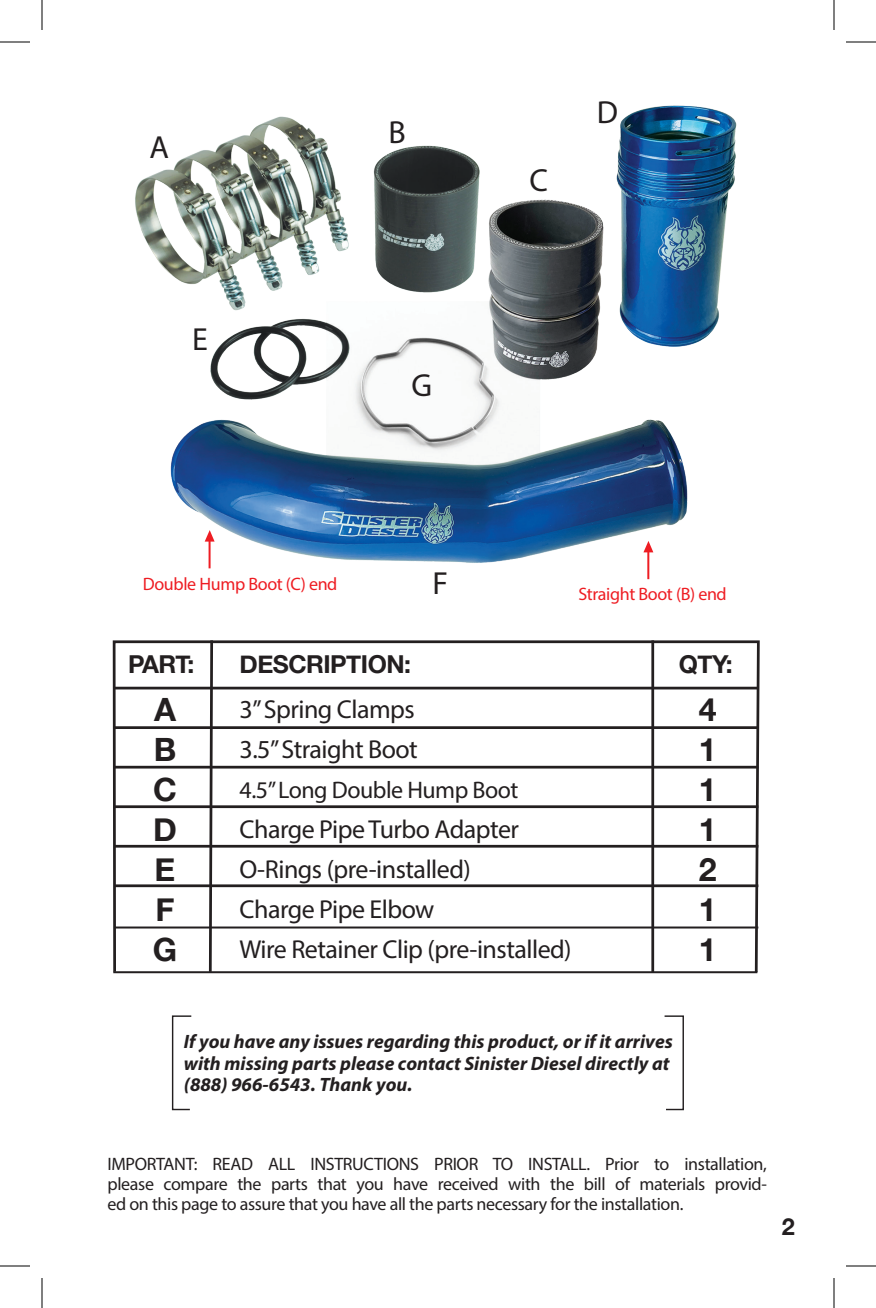
<style>
.page{position:relative;width:876px;height:1308px;background:#fff}
.page>*{position:absolute;margin:0;border:0;box-sizing:border-box;transform-origin:0 0}
.t1{font:700 32px "Helvetica Neue";color:#231f20}
.t2{font:32px "Myriad Pro";color:#231f20}
.t3{font:26px "Myriad Pro";letter-spacing:-.02em;color:#231f20}
.t4{font:700 24.6px "Helvetica Neue";letter-spacing:-.02em;color:#231f20}
.t5{font:24px "Myriad Pro";letter-spacing:-.02em;color:#231f20}
.t6{font:700 23.4px "Helvetica Neue";color:#231f20}
.t7{font:italic 700 19.4px/21.6px "Myriad Pro";color:#231f20}
.t8{font:18px/20px "Myriad Pro";letter-spacing:-.02em;color:#231f20;text-align:justify}
.t9{font:18px "Myriad Pro";letter-spacing:-.02em;color:#ee1d23}
</style>
<div class="page">
<img style="left:135px;top:105px;width:602px;height:475px">
<svg style="left:112px;top:640px;width:648px;height:334px"></svg>
<svg style="left:171px;top:1015px;width:513px;height:96px"></svg>
<hr style="left:114px;top:927px;width:644px;height:2px;background:#231f20">
<hr style="left:113px;top:971px;width:644px;height:2px;background:#231f20">
<hr style="left:209px;top:541px;width:2px;height:27px;background:#ee1d23">
<svg style="left:205px;top:530px;width:10px;height:12px"></svg>
<hr style="left:647px;top:552px;width:2px;height:27px;background:#ee1d23">
<svg style="left:643px;top:541px;width:10px;height:11px"></svg>
<hr style="left:0;top:42px;width:30px;height:1px;background:#000">
<hr style="left:846px;top:42px;width:30px;height:1px;background:#000">
<hr style="left:0;top:1266px;width:30px;height:1px;background:#000">
<hr style="left:846px;top:1266px;width:30px;height:1px;background:#000">
<hr style="left:42px;top:0;width:1px;height:30px;background:#000">
<hr style="left:42px;top:1278px;width:1px;height:30px;background:#000">
<hr style="left:834px;top:0;width:1px;height:30px;background:#000">
<hr style="left:834px;top:1278px;width:1px;height:30px;background:#000">
<p class="t2" style="left:149px;top:128px;width:21px">A</p>
<p class="t2" style="left:192px;top:319px;width:17px">E</p>
<p class="t2" style="left:388px;top:113px;width:19px">B</p>
<p class="t2" style="left:411px;top:366px;width:22px">G</p>
<p class="t2" style="left:530px;top:161px;width:20px">C</p>
<p class="t2" style="left:597px;top:92px;width:23px">D</p>
<p class="t9" style="left:143px;top:573px;width:196px">Double Hump Boot (C) end</p>
<p class="t2" style="left:433px;top:564px;width:17px">F</p>
<p class="t9" style="left:578px;top:583px;width:150px">Straight Boot (B) end</p>
<p class="t4" style="left:128px;top:645px;width:68px">PART:</p>
<p class="t4" style="left:240px;top:645px;width:173px">DESCRIPTION:</p>
<p class="t4" style="left:679px;top:645px;width:55px">QTY:</p>
<p class="t1" style="left:154px;top:684px;width:23px">A</p>
<p class="t1" style="left:154px;top:724px;width:24px">B</p>
<p class="t1" style="left:153px;top:764px;width:25px">C</p>
<p class="t1" style="left:153px;top:804px;width:25px">D</p>
<p class="t1" style="left:155px;top:844px;width:22px">E</p>
<p class="t1" style="left:156px;top:884px;width:21px">F</p>
<p class="t1" style="left:153px;top:924px;width:26px">G</p>
<p class="t3" style="left:240px;top:693px;width:177px">3” Spring Clamps</p>
<p class="t3" style="left:240px;top:733px;width:180px">3.5” Straight Boot</p>
<p class="t5" style="left:240px;top:775px;width:281px">4.5” Long Double Hump Boot</p>
<p class="t3" style="left:240px;top:813px;width:281px">Charge Pipe Turbo Adapter</p>
<p class="t3" style="left:240px;top:853px;width:233px">O-Rings (pre-installed)</p>
<p class="t3" style="left:240px;top:893px;width:196px">Charge Pipe Elbow</p>
<p class="t3" style="left:240px;top:933px;width:334px">Wire Retainer Clip (pre-installed)</p>
<p class="t1" style="left:699px;top:685px;width:19px">4</p>
<p class="t1" style="left:699px;top:725px;width:19px">1</p>
<p class="t1" style="left:699px;top:765px;width:19px">1</p>
<p class="t1" style="left:699px;top:805px;width:19px">1</p>
<p class="t1" style="left:699px;top:845px;width:19px">2</p>
<p class="t1" style="left:699px;top:885px;width:19px">1</p>
<p class="t1" style="left:699px;top:925px;width:19px">1</p>
<p class="t7" style="left:184px;top:1030px;width:490px">If you have any issues regarding this product, or if it arrives with missing parts please contact Sinister Diesel directly at (888) 966-6543. Thank you.</p>
<p class="t8" style="left:108px;top:1154px;width:661px">IMPORTANT: READ ALL INSTRUCTIONS PRIOR TO INSTALL. Prior to installation, please compare the parts that you have received with the bill of materials provid&shy;ed on this page to assure that you have all the parts necessary for the installation.</p>
<p class="t6" style="left:782px;top:1208px;width:15px">2</p>
</div>
